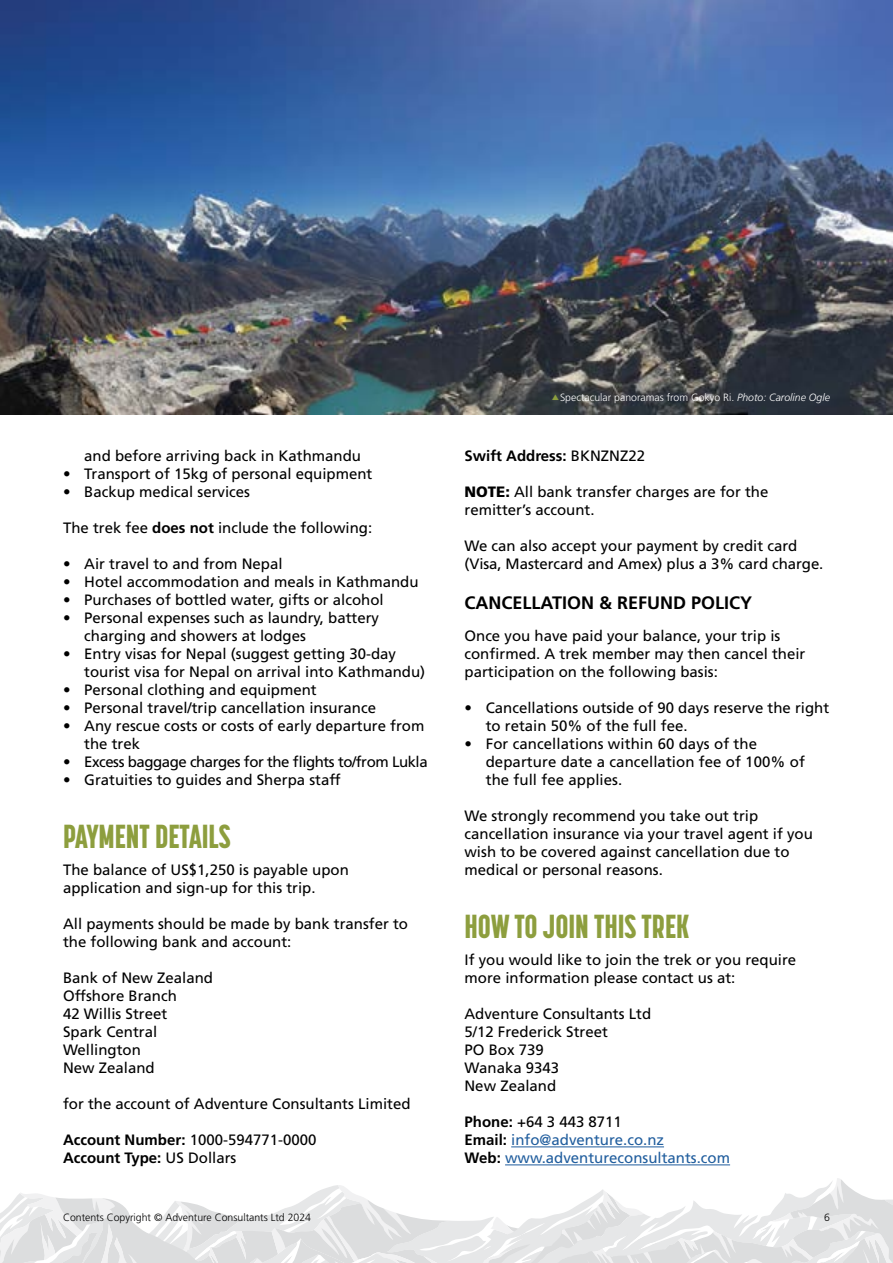
<style>
.page{position:relative;width:893px;height:1263px;background:#fff}
.page>*{position:absolute;margin:0;border:0;box-sizing:border-box;transform-origin:0 0}
.t1{font:800 33px "Korolev Compressed";color:#8d9e3e}
.t2{font:700 18px "Frutiger LT Std";color:#000}
.t3{font:15px/18px "Frutiger LT Std";color:#000}
.t4{font:15px/18px "Frutiger LT Std";color:#215e9e}
.t5{font:700 15px/18px "Frutiger LT Std";color:#000}
.t6{font:15px "Frutiger LT Std";letter-spacing:-.03em;color:#000}
.t7{font:300 10.5px "Frutiger LT Std";color:#fff}
.t8{font:300 10.5px "Frutiger LT Std";color:#000}
.s1{font-weight:700}
.s2{font-weight:400}
.s3{font-style:italic}
.s4{font-weight:900}
.s5{font-weight:700;color:#000}
.s6{color:#000}
</style>
<div class="page">
<svg style="left:0;top:1178px;width:893px;height:85px"></svg>
<hr style="left:511px;top:1146px;width:153px;height:1px;background:#215e9e">
<hr style="left:505px;top:1164px;width:225px;height:1px;background:#215e9e">
<img style="left:0;top:0;width:893px;height:414px">
<svg style="left:552px;top:394px;width:7px;height:6px"></svg>
<p class="t3" style="left:84px;top:447px;width:278px">and before arriving back in Kathmandu</p>
<p class="t3" style="left:63px;top:465px;width:311px">• Transport of 15kg of personal equipment</p>
<p class="t3" style="left:63px;top:483px;width:189px">• Backup medical services</p>
<p class="t3" style="left:63px;top:519px;width:311px">The trek fee <span class="s1">does not</span> include the following:</p>
<p class="t3" style="left:63px;top:555px;width:221px">• Air travel to and from Nepal</p>
<p class="t3" style="left:63px;top:573px;width:357px">• Hotel accommodation and meals in Kathmandu</p>
<p class="t3" style="left:63px;top:591px;width:322px">• Purchases of bottled water, gifts or alcohol</p>
<p class="t3" style="left:84px;top:609px;width:296px;text-indent:-21px">• Personal expenses such as laundry, battery charging and showers at lodges</p>
<p class="t3" style="left:84px;top:645px;width:342px;text-indent:-21px">• Entry visas for Nepal (suggest getting 30-day tourist visa for Nepal on arrival into Kathmandu)</p>
<p class="t3" style="left:63px;top:681px;width:255px">• Personal clothing and equipment</p>
<p class="t3" style="left:63px;top:699px;width:315px">• Personal travel/trip cancellation insurance</p>
<p class="t3" style="left:84px;top:717px;width:342px;text-indent:-21px">• Any rescue costs or costs of early departure from the trek</p>
<p class="t6" style="left:63px;top:753px;width:366px">• Excess baggage charges for the flights to/from Lukla</p>
<p class="t3" style="left:63px;top:771px;width:279px">• Gratuities to guides and Sherpa staff</p>
<h1 class="t1" style="left:63px;top:817px;width:169px">PAYMENT DETAILS</h1>
<p class="t3" style="left:63px;top:861px;width:287px">The balance of US$1,250 is payable upon application and sign-up for this trip.</p>
<p class="t3" style="left:63px;top:915px;width:347px">All payments should be made by bank transfer to the following bank and account:</p>
<p class="t3" style="left:63px;top:969px;width:152px">Bank of New Zealand<br>Offshore Branch<br>42 Willis Street<br>Spark Central<br>Wellington<br>New Zealand</p>
<p class="t3" style="left:63px;top:1095px;width:349px">for the account of Adventure Consultants Limited</p>
<p class="t5" style="left:63px;top:1131px;width:255px">Account Number: <span class="s2">1000-594771-0000<br></span>Account Type: <span class="s2">US Dollars</span></p>
<p class="t7" style="left:560px;top:391px;width:271px">Spectacular panoramas from Gokyo Ri. <span class="s3">Photo: Caroline Ogle</span></p>
<p class="t5" style="left:464px;top:447px;width:182px">Swift Address: <span class="s2">BKNZNZ22</span></p>
<p class="t3" style="left:464px;top:483px;width:305px"><span class="s4">NOTE:</span> All bank transfer charges are for the remitter’s account.</p>
<p class="t3" style="left:464px;top:537px;width:360px">We can also accept your payment by credit card (Visa, Mastercard and Amex) plus a 3% card charge.</p>
<p class="t2" style="left:464px;top:592px;width:289px">CANCELLATION &amp; REFUND POLICY</p>
<p class="t3" style="left:464px;top:627px;width:342px">Once you have paid your balance, your trip is confirmed. A trek member may then cancel their participation on the following basis:</p>
<p class="t3" style="left:486px;top:699px;width:345px;text-indent:-21px">• Cancellations outside of 90 days reserve the right to retain 50% of the full fee.</p>
<p class="t3" style="left:486px;top:735px;width:321px;text-indent:-21px">• For cancellations within 60 days of the departure date a cancellation fee of 100% of the full fee applies.</p>
<p class="t3" style="left:464px;top:807px;width:350px">We strongly recommend you take out trip cancellation insurance via your travel agent if you wish to be covered against cancellation due to medical or personal reasons.</p>
<h1 class="t1" style="left:464px;top:907px;width:226px">HOW TO JOIN THIS TREK</h1>
<p class="t3" style="left:464px;top:951px;width:333px">If you would like to join the trek or you require more information please contact us at:</p>
<p class="t3" style="left:464px;top:1005px;width:188px">Adventure Consultants Ltd<br>5/12 Frederick Street<br>PO Box 739<br>Wanaka 9343<br>New Zealand</p>
<p class="t4" style="left:464px;top:1113px;width:267px"><span class="s5">Phone:</span> <span class="s6">+64 3 443 8711<br></span><span class="s5">Email:</span> info@adventure.co.nz<br><span class="s5">Web:</span> www.adventureconsultants.com</p>
<p class="t8" style="left:63px;top:1211px;width:250px">Contents Copyright © Adventure Consultants Ltd 2024</p>
<p class="t8" style="left:824px;top:1211px;width:7px">6</p>
</div>
